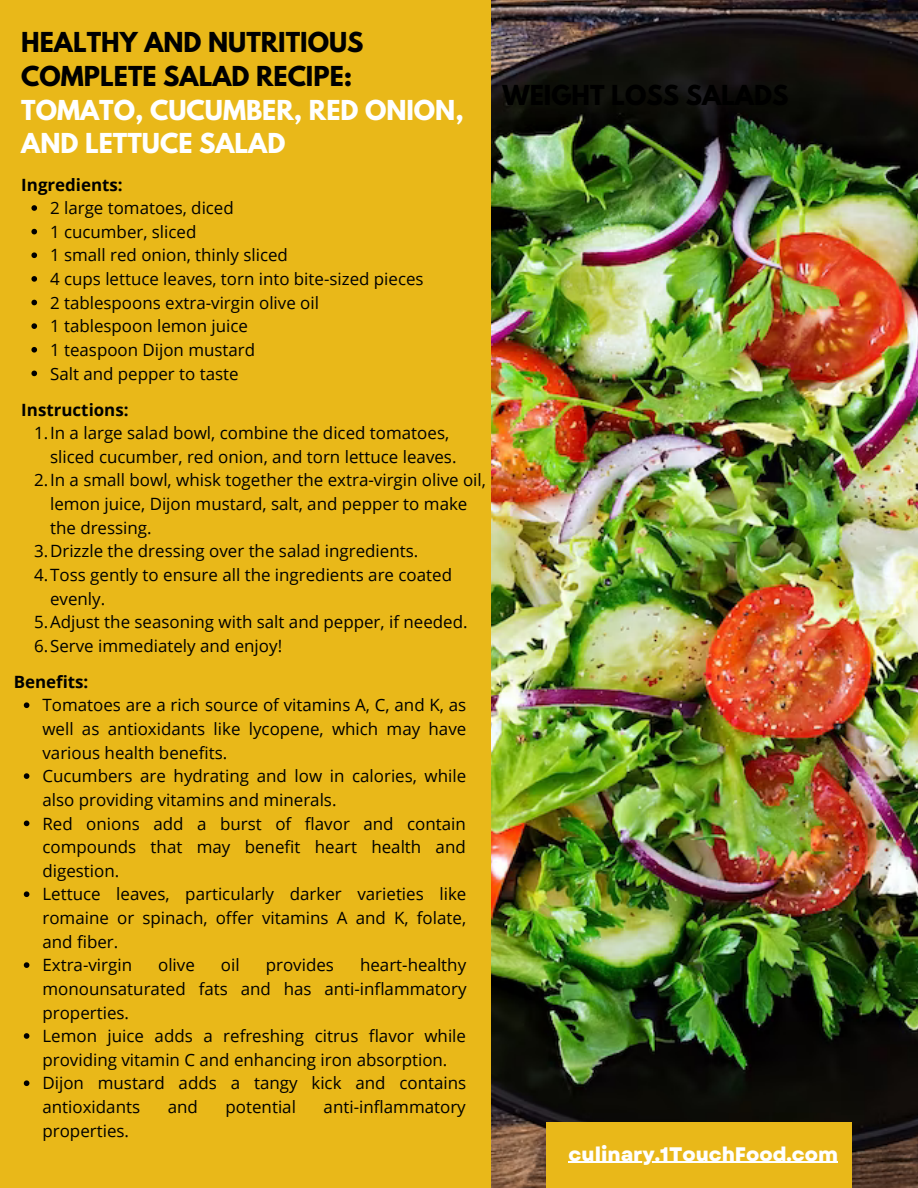
<style>
.page{position:relative;width:918px;height:1188px;background:#fff}
.page>*{position:absolute;margin:0;border:0;box-sizing:border-box;transform-origin:0 0}
.t1{font:700 24.3px/33.8px "League Spartan";color:#000}
.t2{font:800 19.5px "Garet";color:#fff}
.t3{font:16.95px/23.7px "Open Sans";color:#000}
.t4{font:700 16.95px "Open Sans";color:#000}
.s1{color:#fff}
</style>
<div class="page">
<img style="left:490px;top:0;width:428px;height:1188px">
<div style="left:0;top:0;width:490px;height:1188px;background:#e9b819"></div>
<svg style="left:24px;top:702px;width:5px;height:6px"></svg>
<svg style="left:24px;top:773px;width:5px;height:6px"></svg>
<svg style="left:24px;top:821px;width:5px;height:5px"></svg>
<svg style="left:24px;top:891px;width:5px;height:6px"></svg>
<svg style="left:24px;top:962px;width:5px;height:6px"></svg>
<svg style="left:24px;top:1033px;width:5px;height:6px"></svg>
<svg style="left:24px;top:1080px;width:5px;height:6px"></svg>
<svg style="left:31px;top:205px;width:6px;height:6px"></svg>
<svg style="left:31px;top:229px;width:6px;height:5px"></svg>
<svg style="left:31px;top:252px;width:6px;height:6px"></svg>
<svg style="left:31px;top:276px;width:6px;height:6px"></svg>
<svg style="left:31px;top:300px;width:6px;height:5px"></svg>
<svg style="left:31px;top:323px;width:6px;height:6px"></svg>
<svg style="left:31px;top:347px;width:6px;height:6px"></svg>
<svg style="left:31px;top:371px;width:6px;height:5px"></svg>
<div style="left:547px;top:1122px;width:305px;height:66px;background:#e9b819"></div>
<hr style="left:569px;top:1162px;width:269px;height:1px;background:#fff">
<p class="t1" style="left:21px;top:29px;width:444px">HEALTHY AND NUTRITIOUS<br>COMPLETE SALAD RECIPE:<br><span class="s1">TOMATO, CUCUMBER, RED ONION,<br>AND LETTUCE SALAD</span></p>
<p class="t4" style="left:21px;top:172px;width:103px">Ingredients:</p>
<p class="t3" style="left:50px;top:196px;width:185px">2 large tomatoes, diced</p>
<p class="t3" style="left:50px;top:219px;width:148px">1 cucumber, sliced</p>
<p class="t3" style="left:50px;top:243px;width:239px">1 small red onion, thinly sliced</p>
<p class="t3" style="left:50px;top:267px;width:375px">4 cups lettuce leaves, torn into bite-sized pieces</p>
<p class="t3" style="left:50px;top:290px;width:270px">2 tablespoons extra-virgin olive oil</p>
<p class="t3" style="left:50px;top:314px;width:199px">1 tablespoon lemon juice</p>
<p class="t3" style="left:50px;top:338px;width:207px">1 teaspoon Dijon mustard</p>
<p class="t3" style="left:50px;top:361px;width:190px">Salt and pepper to taste</p>
<p class="t4" style="left:21px;top:397px;width:109px">Instructions:</p>
<p class="t3" style="left:50px;top:421px;width:408px;text-indent:-16px">1.In a large salad bowl, combine the diced tomatoes, sliced cucumber, red onion, and torn lettuce leaves.</p>
<p class="t3" style="left:50px;top:468px;width:437px;text-indent:-16px">2.In a small bowl, whisk together the extra-virgin olive oil, lemon juice, Dijon mustard, salt, and pepper to make the dressing.</p>
<p class="t3" style="left:34px;top:539px;width:386px">3.Drizzle the dressing over the salad ingredients.</p>
<p class="t3" style="left:50px;top:563px;width:403px;text-indent:-16px">4.Toss gently to ensure all the ingredients are coated evenly.</p>
<p class="t3" style="left:34px;top:610px;width:435px">5.Adjust the seasoning with salt and pepper, if needed.</p>
<p class="t3" style="left:34px;top:633px;width:249px">6.Serve immediately and enjoy!</p>
<p class="t4" style="left:14px;top:670px;width:76px">Benefits:</p>
<p class="t3" style="left:42px;top:693px;width:425px;text-align:justify">Tomatoes are a rich source of vitamins A, C, and K, as well as antioxidants like lycopene, which may have various health benefits.</p>
<p class="t3" style="left:42px;top:764px;width:425px">Cucumbers are hydrating and low in calories, while also providing vitamins and minerals.</p>
<p class="t3" style="left:42px;top:811px;width:425px;text-align:justify">Red onions add a burst of flavor and contain compounds that may benefit heart health and digestion.</p>
<p class="t3" style="left:42px;top:882px;width:425px;text-align:justify">Lettuce leaves, particularly darker varieties like romaine or spinach, offer vitamins A and K, folate, and fiber.</p>
<p class="t3" style="left:42px;top:953px;width:91px">Extra-virgin</p>
<p class="t3" style="left:158px;top:953px;width:38px">olive</p>
<p class="t3" style="left:221px;top:953px;width:20px">oil</p>
<p class="t3" style="left:266px;top:953px;width:70px">provides</p>
<p class="t3" style="left:42px;top:953px;width:426px;text-align:justify;text-indent:318px">heart-healthy monounsaturated fats and has anti-inflammatory properties.</p>
<p class="t3" style="left:42px;top:1024px;width:425px">Lemon juice adds a refreshing citrus flavor while providing vitamin C and enhancing iron absorption.</p>
<p class="t3" style="left:42px;top:1071px;width:425px">Dijon mustard adds a tangy kick and contains antioxidants</p>
<p class="t3" style="left:168px;top:1095px;width:32px">and</p>
<p class="t3" style="left:226px;top:1095px;width:72px">potential</p>
<p class="t3" style="left:324px;top:1095px;width:144px">anti-inflammatory</p>
<p class="t3" style="left:42px;top:1118px;width:88px">properties.</p>
<p class="t2" style="left:569px;top:1140px;width:271px">culinary.1TouchFood.com</p>
</div>
